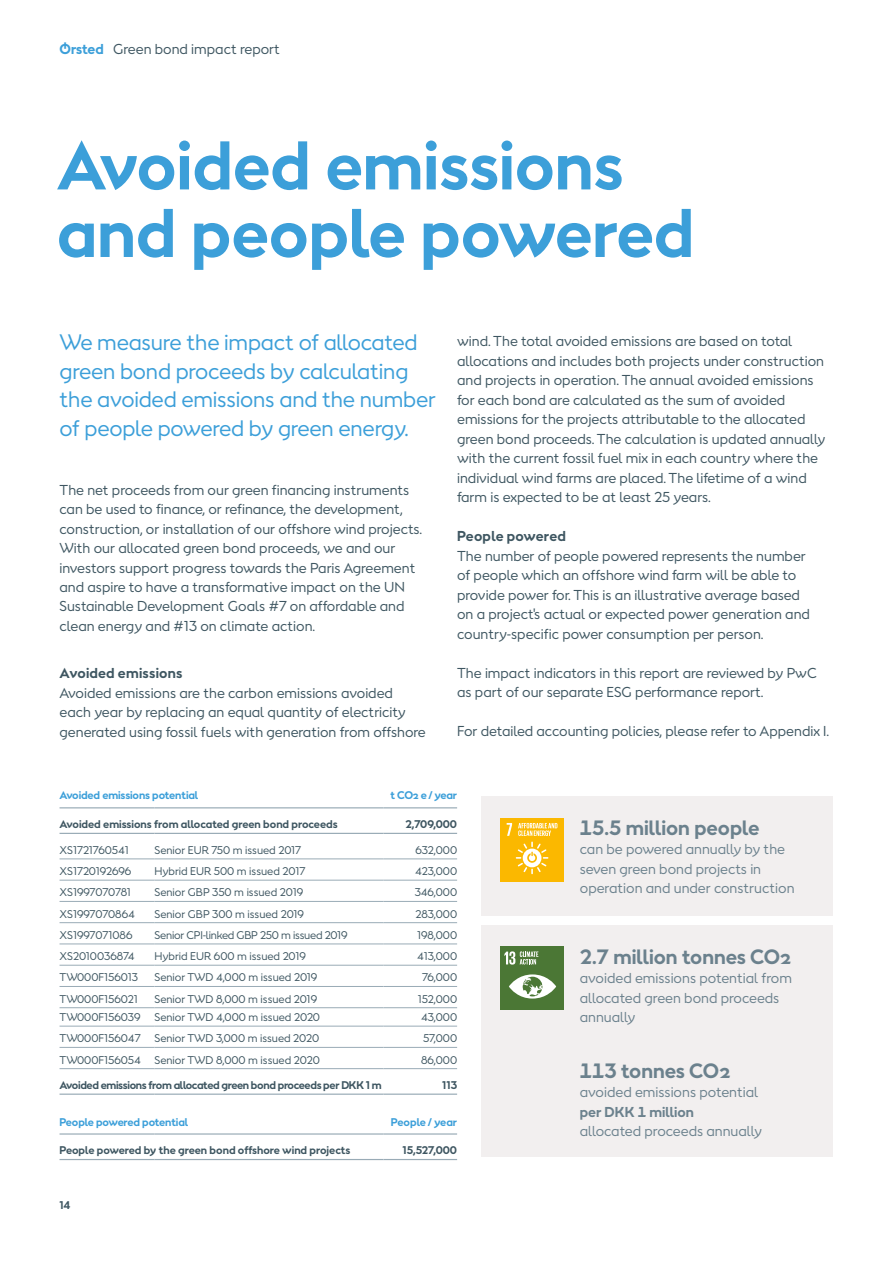
<style>
.page{position:relative;width:893px;height:1263px;background:#fff}
.page>*{position:absolute;margin:0;border:0;box-sizing:border-box;transform-origin:0 0}
.t1{font:700 64.5px/67.5px "Orsted Sans";color:#3c9fd9}
.t2{font:21px/28.5px "Orsted Sans";letter-spacing:-.01em;color:#3c9fd9}
.t3{font:700 19.5px "Orsted Sans";color:#6b818d}
.t4{font:13.5px/19.5px "Orsted Sans";color:#3e5661}
.t5{font:13.5px/19.5px "Orsted Sans";color:#6b818d}
.t6{font:700 13.5px "Orsted Sans";letter-spacing:.015em;color:#3e5661}
.t7{font:700 13.5px "Orsted Sans";color:#6b818d}
.t8{font:10.5px "Orsted Sans";color:#3e5661}
.t9{font:700 10.5px "Orsted Sans";color:#3e5661}
.t10{font:700 10.5px "Orsted Sans";letter-spacing:-.025em;color:#3e5661}
.t11{font:700 10.5px "Orsted Sans";letter-spacing:-.01em;color:#3c9fd9}
.t12{font:10.5px "Orsted Sans";letter-spacing:-.02em;color:#3e5661}
.s1{font-weight:700;color:#3c9fd9}
</style>
<div class="page">
<div style="left:481px;top:796px;width:351px;height:120px;background:#f2efef"></div>
<div style="left:481px;top:926px;width:351px;height:231px;background:#f2efef"></div>
<hr style="left:60px;top:1007px;width:94px;height:1px;background:#99abb6">
<hr style="left:154px;top:1007px;width:230px;height:1px;background:#99abb6">
<hr style="left:384px;top:1007px;width:73px;height:1px;background:#99abb6">
<hr style="left:60px;top:1026px;width:94px;height:1px;background:#99abb6">
<hr style="left:154px;top:1026px;width:230px;height:1px;background:#99abb6">
<hr style="left:384px;top:1026px;width:73px;height:1px;background:#99abb6">
<hr style="left:60px;top:1047px;width:94px;height:1px;background:#99abb6">
<hr style="left:154px;top:1047px;width:230px;height:1px;background:#99abb6">
<hr style="left:384px;top:1047px;width:73px;height:1px;background:#99abb6">
<hr style="left:60px;top:1068px;width:94px;height:1px;background:#99abb6">
<hr style="left:154px;top:1068px;width:230px;height:1px;background:#99abb6">
<hr style="left:384px;top:1068px;width:73px;height:1px;background:#99abb6">
<hr style="left:60px;top:859px;width:94px;height:1px;background:#99abb6">
<hr style="left:154px;top:859px;width:230px;height:1px;background:#99abb6">
<hr style="left:384px;top:859px;width:73px;height:1px;background:#99abb6">
<hr style="left:60px;top:880px;width:94px;height:1px;background:#99abb6">
<hr style="left:154px;top:880px;width:230px;height:1px;background:#99abb6">
<hr style="left:384px;top:880px;width:73px;height:1px;background:#99abb6">
<hr style="left:60px;top:901px;width:94px;height:1px;background:#99abb6">
<hr style="left:154px;top:901px;width:230px;height:1px;background:#99abb6">
<hr style="left:384px;top:901px;width:73px;height:1px;background:#99abb6">
<hr style="left:60px;top:922px;width:94px;height:1px;background:#99abb6">
<hr style="left:154px;top:922px;width:230px;height:1px;background:#99abb6">
<hr style="left:384px;top:922px;width:73px;height:1px;background:#99abb6">
<hr style="left:60px;top:944px;width:94px;height:1px;background:#99abb6">
<hr style="left:154px;top:944px;width:230px;height:1px;background:#99abb6">
<hr style="left:384px;top:944px;width:73px;height:1px;background:#99abb6">
<hr style="left:60px;top:965px;width:94px;height:1px;background:#99abb6">
<hr style="left:154px;top:965px;width:230px;height:1px;background:#99abb6">
<hr style="left:384px;top:965px;width:73px;height:1px;background:#99abb6">
<hr style="left:60px;top:986px;width:94px;height:1px;background:#99abb6">
<hr style="left:154px;top:986px;width:230px;height:1px;background:#99abb6">
<hr style="left:384px;top:986px;width:73px;height:1px;background:#99abb6">
<hr style="left:60px;top:807px;width:94px;height:1px;background:#99abb6">
<hr style="left:154px;top:807px;width:230px;height:1px;background:#99abb6">
<hr style="left:384px;top:807px;width:73px;height:1px;background:#99abb6">
<hr style="left:60px;top:833px;width:94px;height:1px;background:#99abb6">
<hr style="left:154px;top:833px;width:230px;height:1px;background:#99abb6">
<hr style="left:384px;top:833px;width:73px;height:1px;background:#99abb6">
<hr style="left:60px;top:1093px;width:94px;height:2px;background:#99abb6">
<hr style="left:154px;top:1093px;width:230px;height:2px;background:#99abb6">
<hr style="left:384px;top:1093px;width:73px;height:2px;background:#99abb6">
<hr style="left:60px;top:1133px;width:94px;height:1px;background:#99abb6">
<hr style="left:154px;top:1133px;width:230px;height:1px;background:#99abb6">
<hr style="left:384px;top:1133px;width:73px;height:1px;background:#99abb6">
<hr style="left:60px;top:1159px;width:94px;height:1px;background:#99abb6">
<hr style="left:154px;top:1159px;width:230px;height:1px;background:#99abb6">
<hr style="left:384px;top:1159px;width:73px;height:1px;background:#99abb6">
<div style="left:500px;top:818px;width:64px;height:63px;background:#fbb800"></div>
<svg style="left:507px;top:823px;width:50px;height:51px"></svg>
<div style="left:500px;top:946px;width:64px;height:64px;background:#4b7735"></div>
<svg style="left:509px;top:974px;width:47px;height:24px"></svg>
<svg style="left:504px;top:951px;width:34px;height:13px"></svg>
<p class="t4" style="left:60px;top:39px;width:222px"><span class="s1">Ørsted</span> Green bond impact report</p>
<h1 class="t1" style="left:57px;top:133px;width:639px">Avoided emissions and people powered</h1>
<h2 class="t2" style="left:60px;top:328px;width:378px">We measure the impact of allocated green bond proceeds by calculating the avoided emissions and the number of people powered by green energy.</h2>
<p class="t4" style="left:60px;top:480px;width:364px">The net proceeds from our green financing instruments can be used to finance, or refinance, the development, construction, or installation of our offshore wind projects.<br>With our allocated green bond proceeds, we and our investors support progress towards the Paris Agreement and aspire to have a transformative impact on the UN Sustainable Development Goals #7 on affordable and clean energy and #13 on climate action.</p>
<p class="t6" style="left:60px;top:664px;width:124px">Avoided emissions</p>
<p class="t4" style="left:60px;top:683px;width:368px">Avoided emissions are the carbon emissions avoided each year by replacing an equal quantity of electricity generated using fossil fuels with generation from offshore</p>
<p class="t4" style="left:457px;top:332px;width:370px">wind. The total avoided emissions are based on total allocations and includes both projects under construction and projects in operation. The annual avoided emissions for each bond are calculated as the sum of avoided emissions for the projects attributable to the allocated green bond proceeds. The calculation is updated annually with the current fossil fuel mix in each country where the individual wind farms are placed. The lifetime of a wind farm is expected to be at least 25 years.</p>
<p class="t6" style="left:457px;top:527px;width:110px">People powered</p>
<p class="t4" style="left:457px;top:546px;width:354px">The number of people powered represents the number of people which an offshore wind farm will be able to provide power for. This is an illustrative average based on a project's actual or expected power generation and country-specific power consumption per person.</p>
<p class="t4" style="left:457px;top:663px;width:361px">The impact indicators in this report are reviewed by PwC as part of our separate ESG performance report.</p>
<p class="t4" style="left:457px;top:722px;width:374px">For detailed accounting policies, please refer to Appendix I.</p>
<p class="t11" style="left:60px;top:788px;width:140px">Avoided emissions potential</p>
<p class="t11" style="left:390px;top:788px;width:68px">t CO2 e / year</p>
<p class="t9" style="left:60px;top:817px;width:280px">Avoided emissions from allocated green bond proceeds</p>
<p class="t10" style="left:406px;top:817px;width:53px">2,709,000</p>
<p class="t8" style="left:60px;top:843px;width:71px">XS1721760541</p>
<p class="t8" style="left:154px;top:843px;width:148px">Senior EUR 750 m issued 2017</p>
<p class="t8" style="left:415px;top:843px;width:43px">632,000</p>
<p class="t8" style="left:60px;top:864px;width:73px">XS1720192696</p>
<p class="t8" style="left:154px;top:864px;width:152px">Hybrid EUR 500 m issued 2017</p>
<p class="t8" style="left:415px;top:864px;width:43px">423,000</p>
<p class="t8" style="left:60px;top:885px;width:73px">XS1997070781</p>
<p class="t8" style="left:154px;top:885px;width:150px">Senior GBP 350 m issued 2019</p>
<p class="t8" style="left:415px;top:885px;width:44px">346,000</p>
<p class="t8" style="left:60px;top:907px;width:77px">XS1997070864</p>
<p class="t8" style="left:154px;top:907px;width:151px">Senior GBP 300 m issued 2019</p>
<p class="t8" style="left:415px;top:907px;width:43px">283,000</p>
<p class="t8" style="left:60px;top:928px;width:74px">XS1997071086</p>
<p class="t12" style="left:154px;top:928px;width:194px">Senior CPI-linked GBP 250 m issued 2019</p>
<p class="t8" style="left:417px;top:928px;width:41px">198,000</p>
<p class="t8" style="left:60px;top:949px;width:76px">XS2010036874</p>
<p class="t8" style="left:154px;top:949px;width:153px">Hybrid EUR 600 m issued 2019</p>
<p class="t8" style="left:417px;top:949px;width:41px">413,000</p>
<p class="t8" style="left:60px;top:970px;width:80px">TW000F156013</p>
<p class="t8" style="left:154px;top:970px;width:164px">Senior TWD 4,000 m issued 2019</p>
<p class="t8" style="left:422px;top:970px;width:37px">76,000</p>
<p class="t8" style="left:60px;top:992px;width:80px">TW000F156021</p>
<p class="t8" style="left:154px;top:992px;width:164px">Senior TWD 8,000 m issued 2019</p>
<p class="t8" style="left:418px;top:992px;width:41px">152,000</p>
<p class="t8" style="left:60px;top:1010px;width:82px">TW000F156039</p>
<p class="t8" style="left:154px;top:1010px;width:167px">Senior TWD 4,000 m issued 2020</p>
<p class="t8" style="left:421px;top:1010px;width:37px">43,000</p>
<p class="t8" style="left:60px;top:1031px;width:83px">TW000F156047</p>
<p class="t8" style="left:154px;top:1031px;width:166px">Senior TWD 3,000 m issued 2020</p>
<p class="t8" style="left:423px;top:1031px;width:36px">57,000</p>
<p class="t8" style="left:60px;top:1053px;width:83px">TW000F156054</p>
<p class="t8" style="left:154px;top:1053px;width:167px">Senior TWD 8,000 m issued 2020</p>
<p class="t8" style="left:421px;top:1053px;width:37px">86,000</p>
<p class="t10" style="left:60px;top:1078px;width:324px">Avoided emissions from allocated green bond proceeds per DKK 1 m</p>
<p class="t10" style="left:442px;top:1078px;width:17px">113</p>
<p class="t11" style="left:60px;top:1115px;width:130px">People powered potential</p>
<p class="t11" style="left:391px;top:1115px;width:68px">People / year</p>
<p class="t9" style="left:60px;top:1143px;width:292px">People powered by the green bond offshore wind projects</p>
<p class="t10" style="left:403px;top:1143px;width:56px">15,527,000</p>
<p class="t10" style="left:60px;top:1197px;width:13px">14</p>
<h3 class="t3" style="left:580px;top:814px;width:181px">15.5 million people</h3>
<p class="t5" style="left:580px;top:839px;width:216px">can be powered annually by the seven green bond projects in operation and under construction</p>
<h3 class="t3" style="left:580px;top:943px;width:213px">2.7 million tonnes CO2</h3>
<p class="t5" style="left:580px;top:968px;width:214px">avoided emissions potential from allocated green bond proceeds annually</p>
<h3 class="t3" style="left:580px;top:1057px;width:152px">113 tonnes CO2</h3>
<p class="t5" style="left:580px;top:1082px;width:180px">avoided emissions potential</p>
<p class="t7" style="left:580px;top:1103px;width:116px">per DKK 1 million</p>
<p class="t5" style="left:580px;top:1121px;width:184px">allocated proceeds annually</p>
</div>
